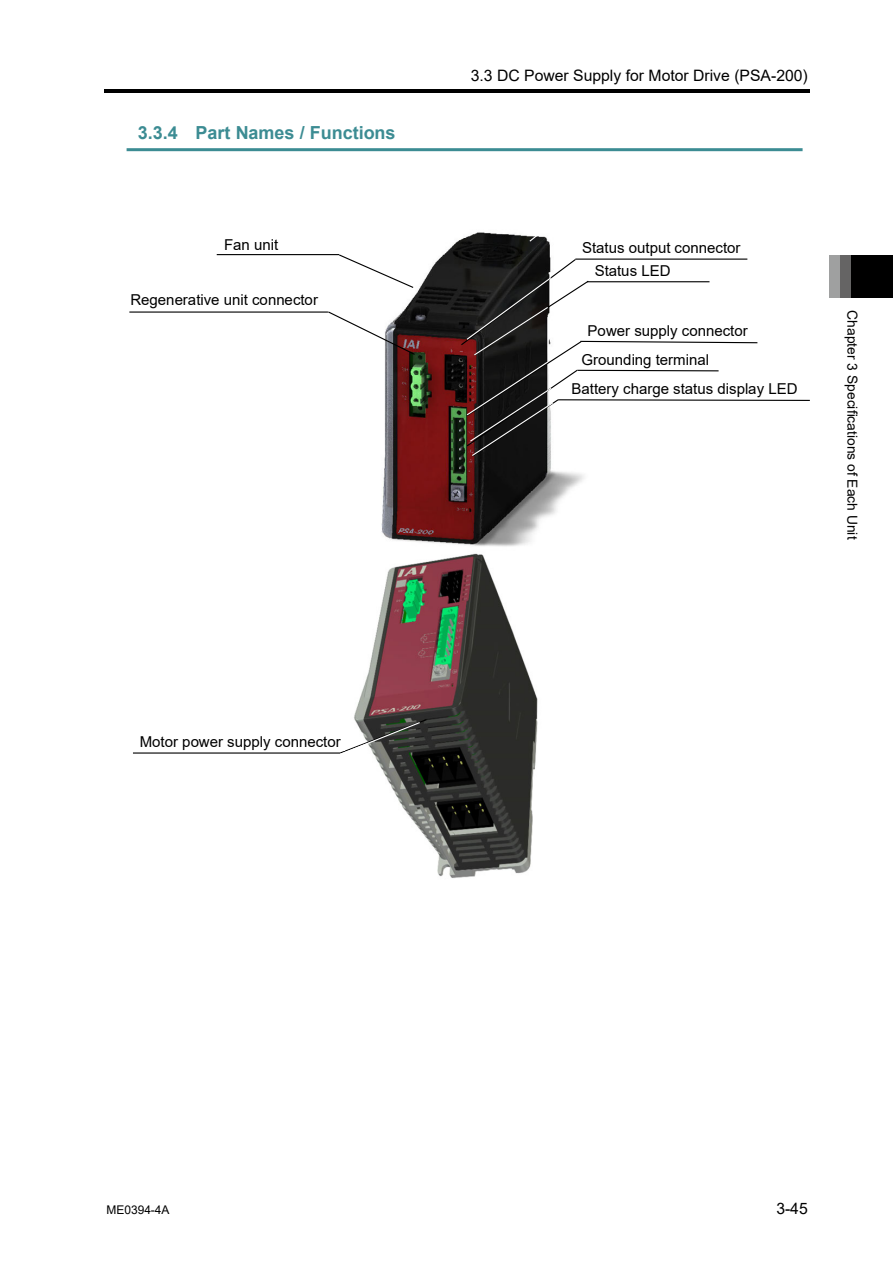
<style>
.page{position:relative;width:893px;height:1263px;background:#fff}
.page>*{position:absolute;margin:0;border:0;box-sizing:border-box;transform-origin:0 0}
.t1{font:700 18px "Arial";color:#3c8c93}
.t2{font:15.75px "Arial";color:#000}
.t3{font:15px "Arial";color:#000}
.t4{font:13.8px "Arial";color:#000}
.t5{font:12px "Arial";color:#000}
</style>
<div class="page">
<div style="left:829px;top:255px;width:64px;height:43px;background:#000"></div>
<div style="left:829px;top:255px;width:21px;height:43px;background:#656464"></div>
<div style="left:829px;top:255px;width:11px;height:43px;background:#9fa0a0"></div>
<hr style="left:104px;top:89px;width:706px;height:3px;background:#000">
<img style="left:282px;top:232px;width:302px;height:301px">
<img style="left:354px;top:533px;width:184px;height:345px">
<hr style="left:127px;top:148px;width:676px;height:3px;background:#3c8c93">
<svg style="left:338px;top:253px;width:77px;height:36px"></svg>
<hr style="left:217px;top:254px;width:122px;height:1px;background:#000">
<svg style="left:528px;top:232px;width:13px;height:11px"></svg>
<svg style="left:327px;top:310px;width:89px;height:46px"></svg>
<hr style="left:133px;top:752px;width:207px;height:2px;background:#000">
<svg style="left:339px;top:718px;width:89px;height:38px"></svg>
<hr style="left:129px;top:311px;width:199px;height:2px;background:#000">
<svg style="left:460px;top:258px;width:350px;height:200px"></svg>
<p class="t1" style="left:138px;top:120px;width:259px">3.3.4 Part Names / Functions</p>
<p class="t3" style="left:224px;top:234px;width:56px">Fan unit</p>
<p class="t3" style="left:130px;top:289px;width:189px">Regenerative unit connector</p>
<p class="t2" style="left:471px;top:65px;width:338px">3.3 DC Power Supply for Motor Drive (PSA-200)</p>
<p class="t3" style="left:582px;top:237px;width:160px">Status output connector</p>
<p class="t3" style="left:595px;top:261px;width:77px">Status LED</p>
<p class="t3" style="left:588px;top:321px;width:162px">Power supply connector</p>
<p class="t3" style="left:581px;top:349px;width:129px">Grounding terminal</p>
<p class="t3" style="left:571px;top:378px;width:228px">Battery charge status display LED</p>
<p class="t4" style="left:862px;top:310px;width:230px;rotate:90deg">Chapter 3 Specifications of Each Unit</p>
<p class="t3" style="left:140px;top:731px;width:203px">Motor power supply connector</p>
<p class="t5" style="left:106px;top:1201px;width:65px">ME0394-4A</p>
<p class="t2" style="left:776px;top:1197px;width:33px">3-45</p>
</div>
